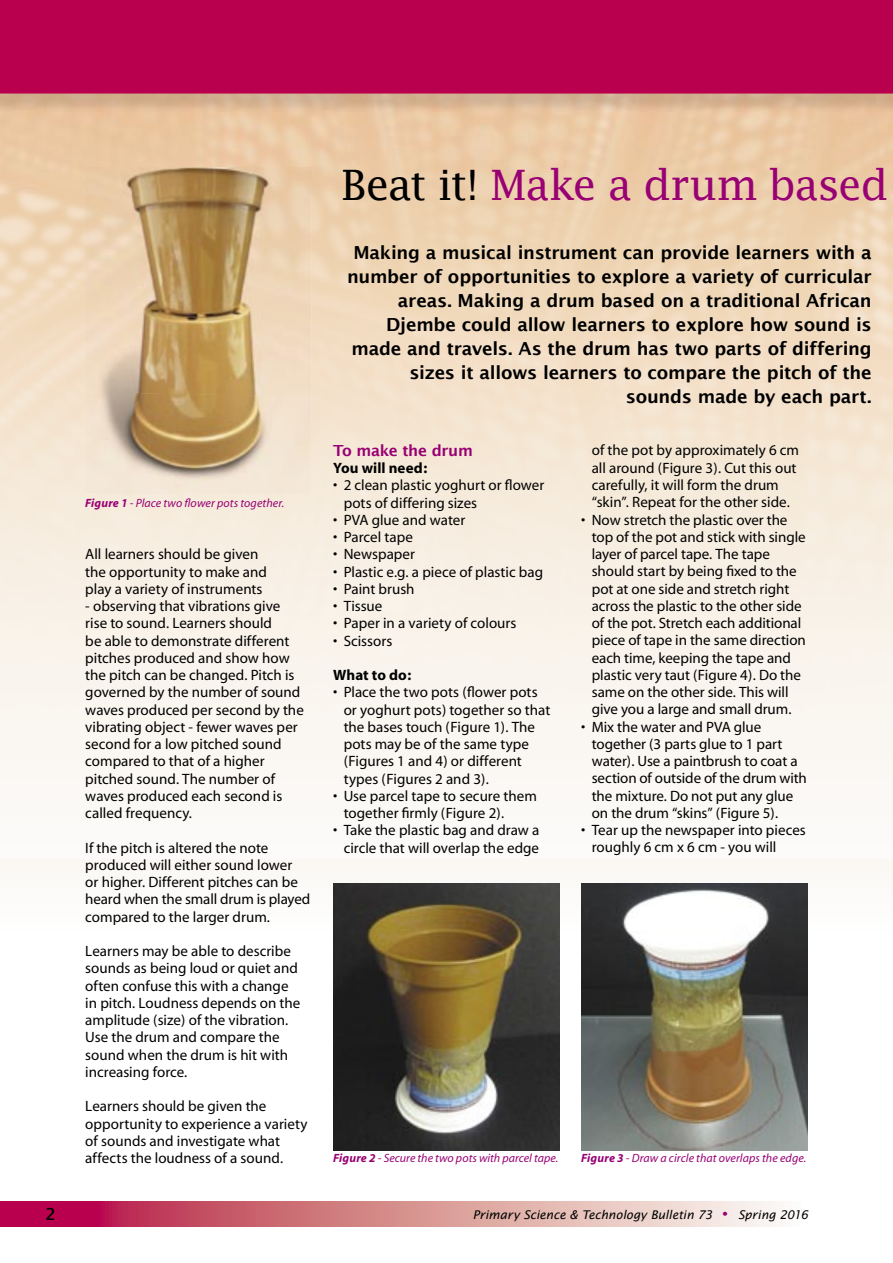
<style>
.page{position:relative;width:893px;height:1263px;background:#fff}
.page>*{position:absolute;margin:0;border:0;box-sizing:border-box;transform-origin:0 0}
.t1{font:42px "Lucida Fax";letter-spacing:-.03em;color:#980073}
.t2{font:600 18px/24px "Lucida Sans";letter-spacing:-.015em;color:#000;text-align:right}
.t3{font:16.5px "Lucida Sans";color:#000}
.t4{font:600 15.3px "Lucida Sans";letter-spacing:-.02em;color:#980073}
.t5{font:15px/17.2px "Myriad";color:#000}
.t6{font:700 15px "Myriad";letter-spacing:.005em;color:#000}
.t7{font:italic 12px "Myriad";letter-spacing:.005em;color:#980073}
.t8{font:italic 12px "Lucida Sans";color:#000}
.s1{font-weight:700}
.s2{color:#000}
.s3{font-style:normal;font-size:28.5px;color:#980073}
</style>
<div class="page">
<div style="left:0;top:859px;width:893px;height:73px;background:#fcfaf7"></div>
<svg style="left:0;top:1201px;width:776px;height:26px;background:#d58290"></svg>
<svg style="left:0;top:0;width:893px;height:173px;background:#cd5973"></svg>
<img style="left:85px;top:168px;width:227px;height:224px">
<img style="left:85px;top:392px;width:227px;height:102px">
<img style="left:333px;top:883px;width:227px;height:267px">
<img style="left:581px;top:883px;width:227px;height:267px">
<p class="t7" style="left:85px;top:497px;width:201px"><span class="s1">Figure 1</span> - Place two flower pots together.</p>
<p class="t5" style="left:85px;top:546px;width:183px">All learners should be given the opportunity to make and play a variety of instruments</p>
<p class="t5" style="left:85px;top:598px;width:220px">- observing that vibrations give rise to sound. Learners should<br>be able to demonstrate different pitches produced and show how the pitch can be changed. Pitch is governed by the number of sound waves produced per second by the vibrating object - fewer waves per second for a low pitched sound compared to that of a higher pitched sound. The number of waves produced each second is called frequency.</p>
<p class="t5" style="left:85px;top:839px;width:227px">If the pitch is altered the note produced will either sound lower<br>or higher. Different pitches can be heard when the small drum is played compared to the larger drum.</p>
<p class="t5" style="left:85px;top:943px;width:217px">Learners may be able to describe sounds as being loud or quiet and often confuse this with a change in pitch. Loudness depends on the amplitude (size) of the vibration.<br>Use the drum and compare the sound when the drum is hit with increasing force.</p>
<p class="t5" style="left:85px;top:1098px;width:224px">Learners should be given the opportunity to experience a variety of sounds and investigate what affects the loudness of a sound.</p>
<h1 class="t1" style="left:341px;top:161px;width:549px"><span class="s2">Beat it!</span> Make a drum based</h1>
<p class="t2" style="left:347px;top:240px;width:526px">Making a musical instrument can provide learners with a number of opportunities to explore a variety of curricular areas. Making a drum based on a traditional African Djembe could allow learners to explore how sound is made and travels. As the drum has two parts of differing sizes it allows learners to compare the pitch of the sounds made by each part.</p>
<p class="t5" style="left:592px;top:442px;width:209px">of the pot by approximately 6 cm all around (Figure 3). Cut this out carefully, it will form the drum “skin”. Repeat for the other side.</p>
<p class="t5" style="left:592px;top:511px;width:216px;text-indent:-11px">• Now stretch the plastic over the top of the pot and stick with single layer of parcel tape. The tape should start by being fixed to the pot at one side and stretch right across the plastic to the other side of the pot. Stretch each additional piece of tape in the same direction each time, keeping the tape and plastic very taut (Figure 4). Do the same on the other side. This will give you a large and small drum.</p>
<p class="t5" style="left:592px;top:718px;width:217px;text-indent:-11px">• Mix the water and PVA glue together (3 parts glue to 1 part water). Use a paintbrush to coat a section of outside of the drum with the mixture. Do not put any glue on the drum “skins” (Figure 5).</p>
<p class="t5" style="left:592px;top:822px;width:216px;text-indent:-11px">• Tear up the newspaper into pieces roughly 6 cm x 6 cm - you will</p>
<p class="t4" style="left:333px;top:442px;width:141px">To make the drum</p>
<p class="t6" style="left:333px;top:460px;width:96px">You will need:</p>
<p class="t5" style="left:344px;top:477px;width:202px;text-indent:-11px">• 2 clean plastic yoghurt or flower pots of differing sizes</p>
<p class="t5" style="left:333px;top:512px;width:134px">• PVA glue and water</p>
<p class="t5" style="left:333px;top:529px;width:81px">• Parcel tape</p>
<p class="t5" style="left:333px;top:546px;width:83px">• Newspaper</p>
<p class="t5" style="left:333px;top:564px;width:212px">• Plastic e.g. a piece of plastic bag</p>
<p class="t5" style="left:333px;top:581px;width:83px">• Paint brush</p>
<p class="t5" style="left:333px;top:598px;width:51px">• Tissue</p>
<p class="t5" style="left:333px;top:615px;width:185px">• Paper in a variety of colours</p>
<p class="t5" style="left:333px;top:633px;width:61px">• Scissors</p>
<p class="t6" style="left:333px;top:667px;width:80px">What to do:</p>
<p class="t5" style="left:344px;top:684px;width:208px;text-indent:-11px">• Place the two pots (flower pots or yoghurt pots) together so that the bases touch (Figure 1). The pots may be of the same type (Figures 1 and 4) or different types (Figures 2 and 3).</p>
<p class="t5" style="left:344px;top:788px;width:195px;text-indent:-11px">• Use parcel tape to secure them together firmly (Figure 2).</p>
<p class="t5" style="left:333px;top:822px;width:208px;text-align:right">• Take the plastic bag and draw a circle that will overlap the edge</p>
<p class="t7" style="left:333px;top:1152px;width:227px"><span class="s1">Figure 2</span> - Secure the two pots with parcel tape.</p>
<p class="t7" style="left:581px;top:1152px;width:227px"><span class="s1">Figure 3</span> - Draw a circle that overlaps the edge.</p>
<p class="t3" style="left:46px;top:1204px;width:12px">2</p>
<p class="t8" style="left:473px;top:1208px;width:337px">Primary Science &amp; Technology Bulletin 73 <span class="s3">•</span> Spring 2016</p>
</div>
